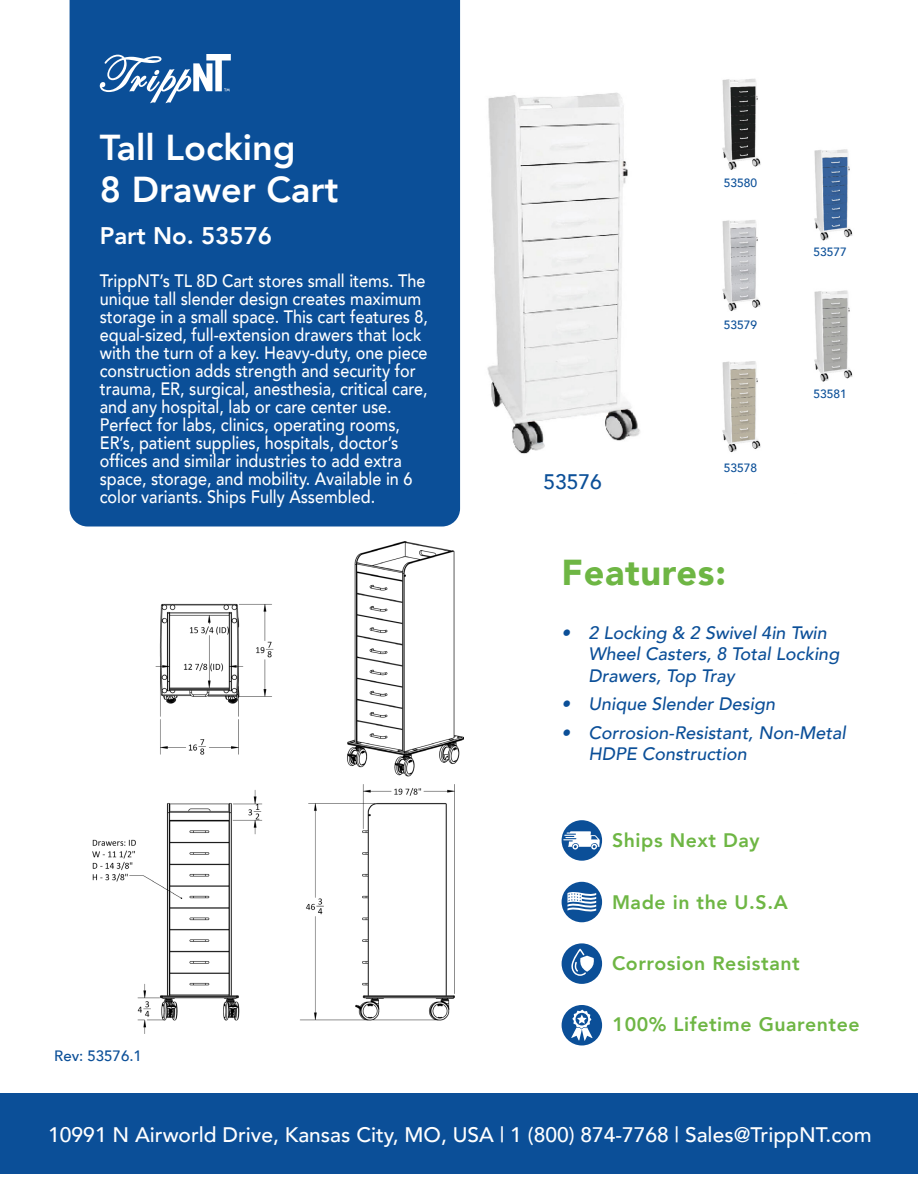
<style>
.page{position:relative;width:918px;height:1188px;background:#fff}
.page>*{position:absolute;margin:0;border:0;box-sizing:border-box;transform-origin:0 0}
.Heading_-_White{font:800 36px/42px "Avenir";color:#fff}
.t1{font:900 36px "Avenir";letter-spacing:.02em;color:#6eb644}
.Subheading_-_White{font:800 24px "Avenir";color:#fff}
.t2{font:500 21px "Avenir";color:#fff}
.Part_Number_Rev_Number{font:500 21px "Avenir";color:#0b4f98}
.t3{font:800 19.5px "Avenir";letter-spacing:.03em;color:#6eb644}
.Body_Copy_-_Reverse{font:500 18px/18px "Avenir";color:#fff;scale:.9 1}
.t4{font:italic 500 18px/21.6px "Avenir";color:#0b4f98}
.Part_Number_Rev_Number-2{font:500 15px "Avenir";color:#0b4f98}
.Part_Number_Rev_Number-3{font:500 12px "Avenir";color:#0b4f98}
</style>
<div class="page">
<div style="left:70px;top:0;width:390px;height:526px;background:#0b4f98"></div>
<div style="left:0;top:1094px;width:918px;height:80px;background:#0b4f98"></div>
<svg style="left:100px;top:54px;width:131px;height:49px"></svg>
<div style="left:562px;top:882px;width:40px;height:40px;background:#0b4f98;border-radius:50%"></div>
<svg style="left:567px;top:892px;width:29px;height:20px"></svg>
<div style="left:562px;top:943px;width:40px;height:41px;background:#0b4f98;border-radius:50%"></div>
<svg style="left:571px;top:949px;width:23px;height:27px"></svg>
<div style="left:562px;top:820px;width:40px;height:41px;background:#0b4f98;border-radius:50%"></div>
<svg style="left:563px;top:831px;width:37px;height:19px"></svg>
<div style="left:562px;top:1005px;width:40px;height:41px;background:#0b4f98;border-radius:50%"></div>
<svg style="left:571px;top:1010px;width:21px;height:31px"></svg>
<img style="left:487px;top:78px;width:366px;height:376px">
<img style="left:92px;top:541px;width:372px;height:493px">
<p class="Heading_-_White" style="left:100px;top:126px;width:240px">Tall Locking<br>8 Drawer Cart</p>
<p class="Subheading_-_White" style="left:100px;top:217px;width:174px">Part No. 53576</p>
<p class="Body_Copy_-_Reverse" style="left:100px;top:271px;width:366px">TrippNT’s TL 8D Cart stores small items. The unique tall slender design creates maximum storage in a small space. This cart features 8, equal-sized, full-extension drawers that lock with the turn of a key. Heavy-duty, one piece construction adds strength and security for trauma, ER, surgical, anesthesia, critical care, and any hospital, lab or care center use.<br>Perfect for labs, clinics, operating rooms, ER’s, patient supplies, hospitals, doctor’s offices and similar industries to add extra space, storage, and mobility. Available in 6 color variants. Ships Fully Assembled.</p>
<p class="Part_Number_Rev_Number-2" style="left:54px;top:1042px;width:89px">Rev: 53576.1</p>
<p class="Part_Number_Rev_Number-3" style="left:724px;top:172px;width:35px">53580</p>
<p class="Part_Number_Rev_Number" style="left:544px;top:463px;width:60px">53576</p>
<p class="Part_Number_Rev_Number-3" style="left:724px;top:315px;width:35px">53579</p>
<p class="Part_Number_Rev_Number-3" style="left:724px;top:457px;width:35px">53578</p>
<h1 class="t1" style="left:562px;top:541px;width:166px">Features:</h1>
<p class="Part_Number_Rev_Number-3" style="left:814px;top:242px;width:35px">53577</p>
<p class="Part_Number_Rev_Number-3" style="left:814px;top:383px;width:35px">53581</p>
<p class="t4" style="left:589px;top:622px;width:252px;text-indent:-27px">• 2 Locking &amp; 2 Swivel 4in Twin<br>Wheel Casters, 8 Total Locking<br>Drawers, Top Tray</p>
<p class="t4" style="left:562px;top:693px;width:215px">• Unique Slender Design</p>
<p class="t4" style="left:589px;top:722px;width:259px;text-indent:-27px">• Corrosion-Resistant, Non-Metal<br>HDPE Construction</p>
<p class="t3" style="left:612px;top:825px;width:149px">Ships Next Day</p>
<p class="t3" style="left:612px;top:887px;width:177px">Made in the U.S.A</p>
<p class="t3" style="left:612px;top:948px;width:189px">Corrosion Resistant</p>
<p class="t3" style="left:613px;top:1009px;width:249px">100% Lifetime Guarentee</p>
<p class="t2" style="left:48px;top:1117px;width:825px">10991 N Airworld Drive, Kansas City, MO, USA | 1 (800) 874-7768 | Sales@TrippNT.com</p>
</div>
